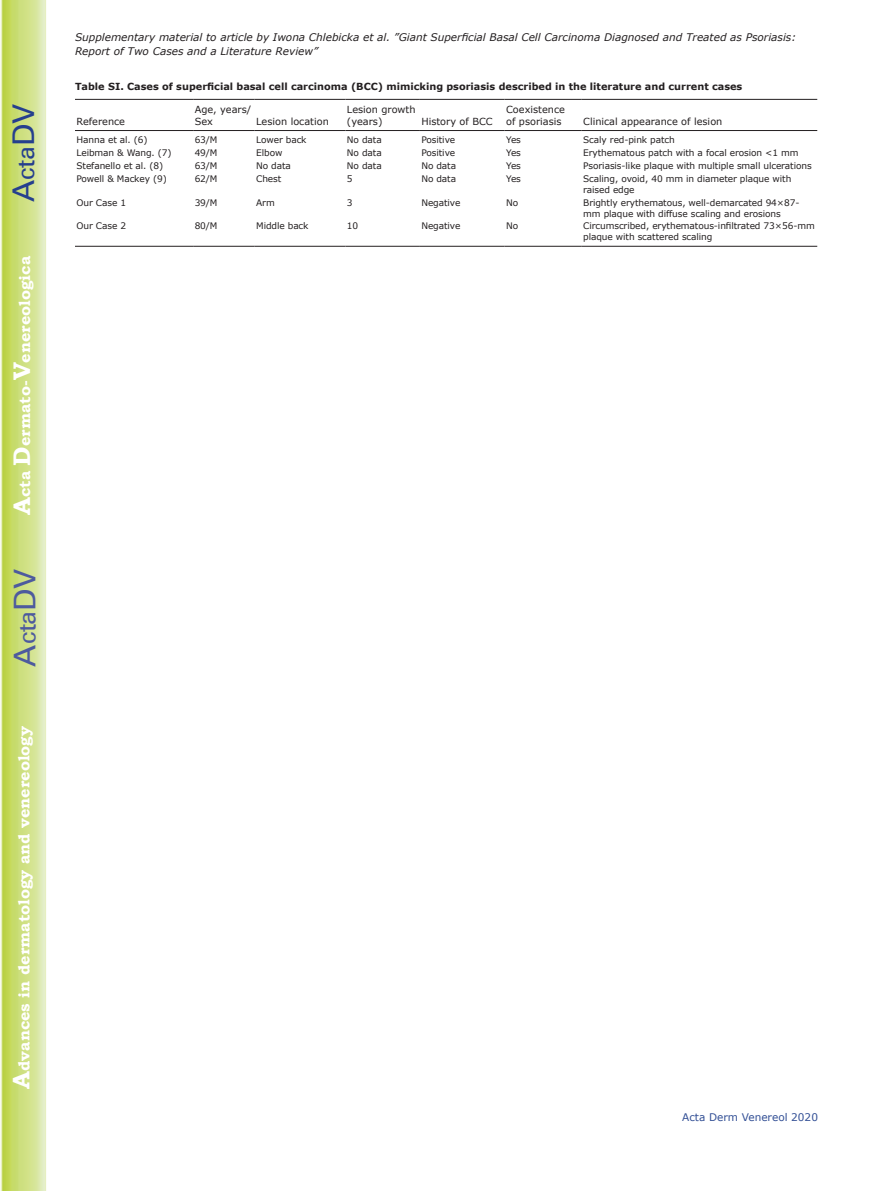
<style>
.page{position:relative;width:893px;height:1191px;background:#fff}
.page>*{position:absolute;margin:0;border:0;box-sizing:border-box;transform-origin:0 0}
.t1{font:30px "Univers";color:#4d5a9e}
.t2{font:30px "Univers";color:#253f8e}
.t3{font:700 15.75px "Bookman Old Style";color:#fff}
.t4{font:italic 10.5px/13.5px "Verdana";color:#231f20}
.t5{font:10.5px "Verdana";color:#324f95}
.t6{font:9.75px/11.7px "Verdana";color:#231f20}
.t7{font:700 9.75px "Verdana";color:#231f20}
.t8{font:9px/10.8px "Verdana";letter-spacing:-.01em;color:#231f20}
.s1{font-size:24px}
</style>
<div class="page">
<svg style="left:1px;top:0;width:45px;height:1191px;background:#cfe084"></svg>
<svg style="left:75px;top:245px;width:742px;height:1px"></svg>
<hr style="left:75px;top:99px;width:118px;height:1px;background:#231f20">
<hr style="left:193px;top:99px;width:62px;height:1px;background:#231f20">
<hr style="left:255px;top:99px;width:90px;height:1px;background:#231f20">
<hr style="left:345px;top:99px;width:75px;height:1px;background:#231f20">
<hr style="left:420px;top:99px;width:85px;height:1px;background:#231f20">
<hr style="left:505px;top:99px;width:77px;height:1px;background:#231f20">
<hr style="left:582px;top:99px;width:235px;height:1px;background:#231f20">
<hr style="left:75px;top:130px;width:118px;height:1px;background:#231f20">
<hr style="left:193px;top:130px;width:62px;height:1px;background:#231f20">
<hr style="left:255px;top:130px;width:90px;height:1px;background:#231f20">
<hr style="left:345px;top:130px;width:75px;height:1px;background:#231f20">
<hr style="left:420px;top:130px;width:85px;height:1px;background:#231f20">
<hr style="left:505px;top:130px;width:77px;height:1px;background:#231f20">
<hr style="left:582px;top:130px;width:235px;height:1px;background:#231f20">
<hr style="left:75px;top:246px;width:118px;height:1px;background:#231f20">
<hr style="left:193px;top:246px;width:62px;height:1px;background:#231f20">
<hr style="left:255px;top:246px;width:90px;height:1px;background:#231f20">
<hr style="left:345px;top:246px;width:75px;height:1px;background:#231f20">
<hr style="left:420px;top:246px;width:85px;height:1px;background:#231f20">
<hr style="left:505px;top:246px;width:77px;height:1px;background:#231f20">
<hr style="left:582px;top:246px;width:235px;height:1px;background:#231f20">
<h1 class="t2" style="left:6px;top:202px;width:100px;rotate:-90deg">A<span class="s1">cta</span>DV</h1>
<h2 class="t3" style="left:15px;top:515px;width:260px;rotate:-90deg"><span class="s1">A</span>cta <span class="s1">D</span>ermato-<span class="s1">V</span>enereologica</h2>
<h1 class="t1" style="left:7px;top:666px;width:100px;rotate:-90deg">A<span class="s1">cta</span>DV</h1>
<h2 class="t3" style="left:15px;top:1088px;width:364px;rotate:-90deg"><span class="s1">A</span>dvances in dermatology and venereology</h2>
<p class="t4" style="left:75px;top:31px;width:723px">Supplementary material to article by Iwona Chlebicka et al. ”Giant Superficial Basal Cell Carcinoma Diagnosed and Treated as Psoriasis:<br>Report of Two Cases and a Literature Review”</p>
<p class="t7" style="left:75px;top:80px;width:669px">Table SI. Cases of superficial basal cell carcinoma (BCC) mimicking psoriasis described in the literature and current cases</p>
<p class="t6" style="left:76px;top:115px;width:50px">Reference</p>
<p class="t6" style="left:195px;top:104px;width:58px">Age, years/<br>Sex</p>
<p class="t6" style="left:256px;top:115px;width:74px">Lesion location</p>
<p class="t6" style="left:347px;top:104px;width:70px">Lesion growth (years)</p>
<p class="t6" style="left:421px;top:115px;width:73px">History of BCC</p>
<p class="t6" style="left:506px;top:104px;width:60px">Coexistence of psoriasis</p>
<p class="t6" style="left:583px;top:115px;width:141px">Clinical appearance of lesion</p>
<p class="t8" style="left:76px;top:135px;width:73px">Hanna et al. (6)</p>
<p class="t8" style="left:195px;top:135px;width:24px">63/M</p>
<p class="t8" style="left:256px;top:135px;width:52px">Lower back</p>
<p class="t8" style="left:347px;top:135px;width:36px">No data</p>
<p class="t8" style="left:421px;top:135px;width:35px">Positive</p>
<p class="t8" style="left:506px;top:135px;width:16px">Yes</p>
<p class="t8" style="left:583px;top:135px;width:93px">Scaly red-pink patch</p>
<p class="t8" style="left:77px;top:148px;width:97px">Leibman &amp; Wang. (7)</p>
<p class="t8" style="left:195px;top:148px;width:24px">49/M</p>
<p class="t8" style="left:256px;top:148px;width:28px">Elbow</p>
<p class="t8" style="left:347px;top:148px;width:36px">No data</p>
<p class="t8" style="left:421px;top:148px;width:35px">Positive</p>
<p class="t8" style="left:506px;top:148px;width:16px">Yes</p>
<p class="t8" style="left:583px;top:148px;width:217px">Erythematous patch with a focal erosion &lt;1 mm</p>
<p class="t8" style="left:77px;top:161px;width:88px">Stefanello et al. (8)</p>
<p class="t8" style="left:195px;top:161px;width:24px">63/M</p>
<p class="t8" style="left:256px;top:161px;width:36px">No data</p>
<p class="t8" style="left:347px;top:161px;width:36px">No data</p>
<p class="t8" style="left:421px;top:161px;width:36px">No data</p>
<p class="t8" style="left:506px;top:161px;width:16px">Yes</p>
<p class="t8" style="left:583px;top:161px;width:230px">Psoriasis-like plaque with multiple small ulcerations</p>
<p class="t8" style="left:77px;top:173px;width:92px">Powell &amp; Mackey (9)</p>
<p class="t8" style="left:195px;top:173px;width:24px">62/M</p>
<p class="t8" style="left:256px;top:173px;width:27px">Chest</p>
<p class="t8" style="left:347px;top:173px;width:7px">5</p>
<p class="t8" style="left:421px;top:173px;width:36px">No data</p>
<p class="t8" style="left:506px;top:173px;width:16px">Yes</p>
<p class="t8" style="left:583px;top:173px;width:210px">Scaling, ovoid, 40 mm in diameter plaque with raised edge</p>
<p class="t8" style="left:77px;top:197px;width:51px">Our Case 1</p>
<p class="t8" style="left:195px;top:197px;width:24px">39/M</p>
<p class="t8" style="left:256px;top:197px;width:20px">Arm</p>
<p class="t8" style="left:347px;top:197px;width:7px">3</p>
<p class="t8" style="left:421px;top:197px;width:41px">Negative</p>
<p class="t8" style="left:506px;top:197px;width:14px">No</p>
<p class="t8" style="left:583px;top:197px;width:218px">Brightly erythematous, well-demarcated 94×87- mm plaque with diffuse scaling and erosions</p>
<p class="t8" style="left:77px;top:221px;width:51px">Our Case 2</p>
<p class="t8" style="left:195px;top:221px;width:24px">80/M</p>
<p class="t8" style="left:256px;top:221px;width:54px">Middle back</p>
<p class="t8" style="left:347px;top:221px;width:13px">10</p>
<p class="t8" style="left:421px;top:221px;width:41px">Negative</p>
<p class="t8" style="left:506px;top:221px;width:14px">No</p>
<p class="t8" style="left:583px;top:221px;width:233px">Circumscribed, erythematous-infiltrated 73×56-mm plaque with scattered scaling</p>
<p class="t5" style="left:682px;top:1110px;width:137px">Acta Derm Venereol 2020</p>
</div>
